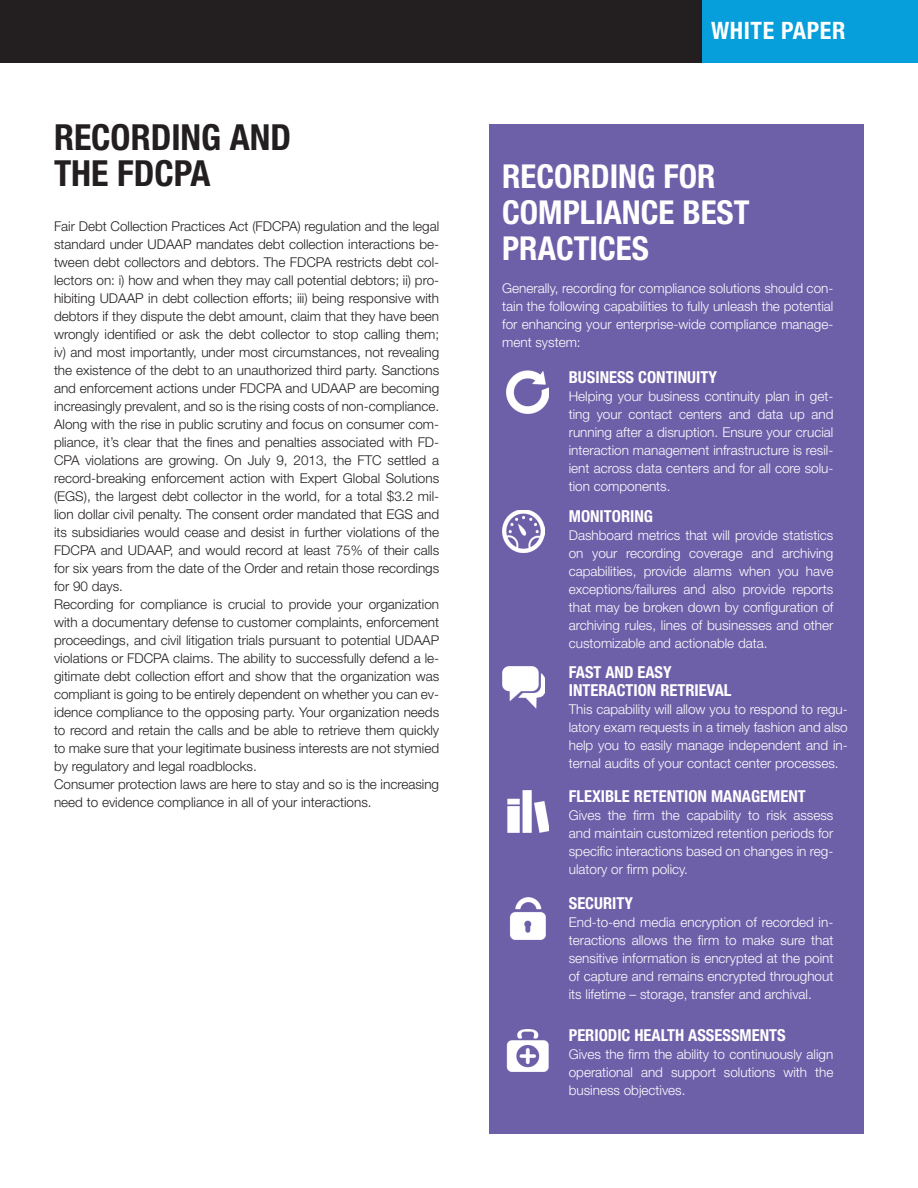
<style>
.page{position:relative;width:918px;height:1188px;background:#fff}
.page>*{position:absolute;margin:0;border:0;box-sizing:border-box;transform-origin:0 0}
.t1{font:700 condensed 36px "Helvetica Neue LT Std";color:#231f20}
.t2{font:700 condensed 33px "Helvetica Neue LT Std";color:#fff}
.H1_TITLE_COVER_PAGE{font:700 condensed 24px "Helvetica Neue LT Std";letter-spacing:.025em;color:#fff}
.t3{font:700 condensed 16.5px "Helvetica Neue LT Std";color:#fff}
.t4{font:300 13.5px/18px "Helvetica Neue LT Std";color:#231f20;text-align:justify}
.t5{font:300 13.5px/18px "Helvetica Neue LT Std";color:#fff;text-align:justify}
</style>
<div class="page">
<div style="left:0;top:0;width:918px;height:63px;background:#231f20"></div>
<div style="left:702px;top:0;width:216px;height:63px;background:#069edb"></div>
<div style="left:490px;top:124px;width:374px;height:1010px;background:#6e5fa9"></div>
<img style="left:507px;top:371px;width:42px;height:42px">
<img style="left:502px;top:510px;width:42px;height:42px">
<img style="left:502px;top:666px;width:42px;height:42px">
<img style="left:507px;top:790px;width:42px;height:42px">
<img style="left:509px;top:898px;width:37px;height:42px">
<img style="left:507px;top:1029px;width:42px;height:42px">
<p class="H1_TITLE_COVER_PAGE" style="left:711px;top:16px;width:136px">WHITE PAPER</p>
<p class="t1" style="left:54px;top:116px;width:239px">RECORDING AND</p>
<p class="t1" style="left:54px;top:152px;width:158px">THE FDCPA</p>
<p class="t2" style="left:502px;top:156px;width:215px">RECORDING FOR</p>
<p class="t2" style="left:502px;top:192px;width:249px">COMPLIANCE BEST</p>
<p class="t2" style="left:502px;top:228px;width:148px">PRACTICES</p>
<p class="t5" style="left:502px;top:279px;width:333px">Generally, recording for compliance solutions should con&shy;tain the following capabilities to fully unleash the potential for enhancing your enterprise-wide compliance manage&shy;ment system:</p>
<p class="t3" style="left:569px;top:367px;width:150px">BUSINESS CONTINUITY</p>
<p class="t5" style="left:569px;top:387px;width:266px">Helping your business continuity plan in get&shy;ting your contact centers and data up and running after a disruption. Ensure your crucial interaction management infrastructure is resil&shy;ient across data centers and for all core solu&shy;tion components.</p>
<p class="t3" style="left:569px;top:506px;width:86px">MONITORING</p>
<p class="t5" style="left:569px;top:526px;width:266px">Dashboard metrics that will provide statistics on your recording coverage and archiving capabilities, provide alarms when you have exceptions/failures and also provide reports that may be broken down by configuration of archiving rules, lines of businesses and other customizable and actionable data.</p>
<p class="t3" style="left:569px;top:662px;width:104px">FAST AND EASY</p>
<p class="t3" style="left:569px;top:680px;width:164px">INTERACTION RETRIEVAL</p>
<p class="t5" style="left:569px;top:700px;width:281px">This capability will allow you to respond to regu&shy;latory exam requests in a timely fashion and also help you to easily manage independent and in&shy;ternal audits of your contact center processes.</p>
<p class="t3" style="left:569px;top:786px;width:238px">FLEXIBLE RETENTION MANAGEMENT</p>
<p class="t5" style="left:569px;top:806px;width:266px">Gives the firm the capability to risk assess and maintain customized retention periods for specific interactions based on changes in reg&shy;ulatory or firm policy.</p>
<p class="t3" style="left:569px;top:893px;width:66px">SECURITY</p>
<p class="t5" style="left:569px;top:913px;width:266px">End-to-end media encryption of recorded in&shy;teractions allows the firm to make sure that sensitive information is encrypted at the point of capture and remains encrypted throughout its lifetime – storage, transfer and archival.</p>
<p class="t3" style="left:569px;top:1025px;width:218px">PERIODIC HEALTH ASSESSMENTS</p>
<p class="t5" style="left:569px;top:1045px;width:266px">Gives the firm the ability to continuously align operational and support solutions with the business objectives.</p>
<p class="t4" style="left:54px;top:217px;width:387px">Fair Debt Collection Practices Act (FDCPA) regulation and the legal standard under UDAAP mandates debt collection interactions be&shy;tween debt collectors and debtors. The FDCPA restricts debt col&shy;lectors on: i) how and when they may call potential debtors; ii) pro&shy;hibiting UDAAP in debt collection efforts; iii) being responsive with debtors if they dispute the debt amount, claim that they have been wrongly identified or ask the debt collector to stop calling them; iv) and most importantly, under most circumstances, not revealing the existence of the debt to an unauthorized third party. Sanctions and enforcement actions under FDCPA and UDAAP are becoming increasingly prevalent, and so is the rising costs of non-compliance.</p>
<p class="t4" style="left:54px;top:415px;width:387px">Along with the rise in public scrutiny and focus on consumer com&shy;pliance, it’s clear that the fines and penalties associated with FD-CPA violations are growing. On July 9, 2013, the FTC settled a record-breaking enforcement action with Expert Global Solutions (EGS), the largest debt collector in the world, for a total $3.2 mil&shy;lion dollar civil penalty. The consent order mandated that EGS and its subsidiaries would cease and desist in further violations of the FDCPA and UDAAP, and would record at least 75% of their calls for six years from the date of the Order and retain those recordings for 90 days.</p>
<p class="t4" style="left:54px;top:595px;width:387px">Recording for compliance is crucial to provide your organization with a documentary defense to customer complaints, enforcement proceedings, and civil litigation trials pursuant to potential UDAAP violations or FDCPA claims. The ability to successfully defend a le&shy;gitimate debt collection effort and show that the organization was compliant is going to be entirely dependent on whether you can ev&shy;idence compliance to the opposing party. Your organization needs to record and retain the calls and be able to retrieve them quickly to make sure that your legitimate business interests are not stymied by regulatory and legal roadblocks.</p>
<p class="t4" style="left:54px;top:775px;width:387px">Consumer protection laws are here to stay and so is the increasing need to evidence compliance in all of your interactions.</p>
</div>
